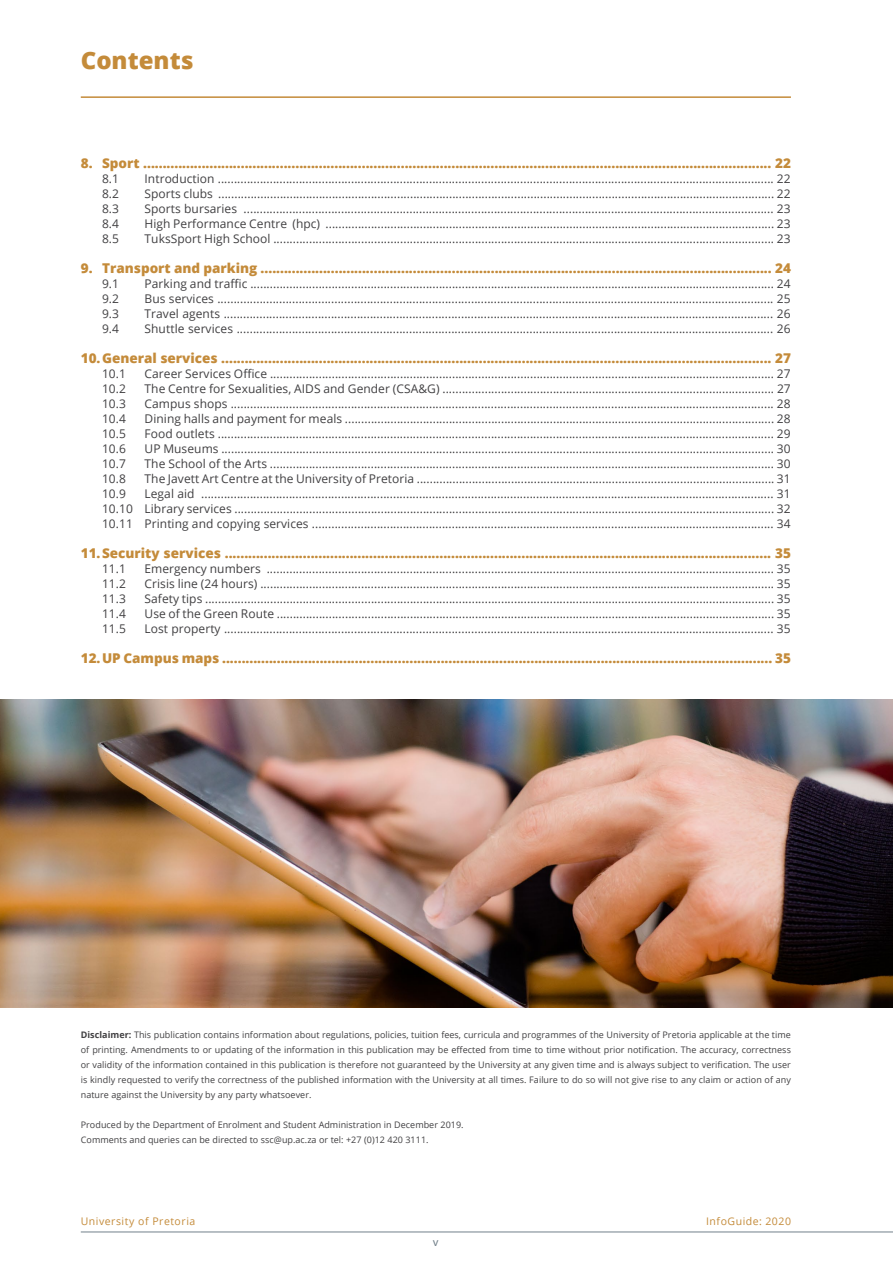
<style>
.page{position:relative;width:893px;height:1263px;background:#fff}
.page>*{position:absolute;margin:0;border:0;box-sizing:border-box;transform-origin:0 0}
.t1{font:800 24px "Open Sans";color:#c48b3a}
.t2{font:800 13.5px "Open Sans";color:#c48b3a}
.t3{font:12px/15px "Open Sans";letter-spacing:.005em;color:#414042;text-align:justify}
.t4{font:12px "Myriad Pro";color:#72808a}
.t5{font:10.5px "Open Sans";letter-spacing:.05em;color:#c48b3a}
.t6{font:9px/15px "Open Sans";letter-spacing:.005em;color:#414042;text-align:justify}
.s1{font-weight:700}
</style>
<div class="page">
<hr style="left:81px;top:1231px;width:812px;height:1px;background:#72808a">
<hr style="left:81px;top:96px;width:710px;height:2px;background:#c48b3a">
<img style="left:0;top:699px;width:893px;height:309px">
<h1 class="t1" style="left:81px;top:42px;width:114px">Contents</h1>
<p class="t2" style="left:81px;top:153px;width:712px">8. Sport ................................................................................................................................................................. 22</p>
<p class="t3" style="left:102px;top:171px;width:19px">8.1</p>
<p class="t3" style="left:145px;top:171px;width:648px">Introduction ........................................................................................................................................................................... 22</p>
<p class="t3" style="left:102px;top:186px;width:19px">8.2</p>
<p class="t3" style="left:145px;top:186px;width:648px">Sports clubs ........................................................................................................................................................................... 22</p>
<p class="t3" style="left:102px;top:201px;width:19px">8.3</p>
<p class="t3" style="left:145px;top:201px;width:648px">Sports bursaries ................................................................................................................................................................... 23</p>
<p class="t3" style="left:102px;top:216px;width:19px">8.4</p>
<p class="t3" style="left:145px;top:216px;width:648px">High Performance Centre (hpc) .......................................................................................................................................... 23</p>
<p class="t3" style="left:102px;top:231px;width:19px">8.5</p>
<p class="t3" style="left:145px;top:231px;width:648px">TuksSport High School .......................................................................................................................................................... 23</p>
<p class="t2" style="left:81px;top:258px;width:712px">9. Transport and parking ................................................................................................................................... 24</p>
<p class="t3" style="left:102px;top:276px;width:19px">9.1</p>
<p class="t3" style="left:145px;top:276px;width:648px">Parking and traffic ................................................................................................................................................................. 24</p>
<p class="t3" style="left:102px;top:291px;width:19px">9.2</p>
<p class="t3" style="left:145px;top:291px;width:648px">Bus services ........................................................................................................................................................................... 25</p>
<p class="t3" style="left:102px;top:306px;width:19px">9.3</p>
<p class="t3" style="left:145px;top:306px;width:648px">Travel agents ......................................................................................................................................................................... 26</p>
<p class="t3" style="left:102px;top:321px;width:19px">9.4</p>
<p class="t3" style="left:145px;top:321px;width:648px">Shuttle services ..................................................................................................................................................................... 26</p>
<p class="t2" style="left:81px;top:348px;width:712px">10.General services ............................................................................................................................................. 27</p>
<p class="t3" style="left:102px;top:366px;width:25px">10.1</p>
<p class="t3" style="left:145px;top:366px;width:648px">Career Services Office ........................................................................................................................................................... 27</p>
<p class="t3" style="left:102px;top:381px;width:25px">10.2</p>
<p class="t3" style="left:145px;top:381px;width:648px">The Centre for Sexualities, AIDS and Gender (CSA&amp;G) ...................................................................................................... 27</p>
<p class="t3" style="left:102px;top:396px;width:25px">10.3</p>
<p class="t3" style="left:145px;top:396px;width:648px">Campus shops ....................................................................................................................................................................... 28</p>
<p class="t3" style="left:102px;top:411px;width:25px">10.4</p>
<p class="t3" style="left:145px;top:411px;width:648px">Dining halls and payment for meals .................................................................................................................................... 28</p>
<p class="t3" style="left:102px;top:426px;width:25px">10.5</p>
<p class="t3" style="left:145px;top:426px;width:648px">Food outlets ........................................................................................................................................................................... 29</p>
<p class="t3" style="left:102px;top:441px;width:25px">10.6</p>
<p class="t3" style="left:145px;top:441px;width:648px">UP Museums .......................................................................................................................................................................... 30</p>
<p class="t3" style="left:102px;top:456px;width:25px">10.7</p>
<p class="t3" style="left:145px;top:456px;width:648px">The School of the Arts ........................................................................................................................................................... 30</p>
<p class="t3" style="left:102px;top:471px;width:25px">10.8</p>
<p class="t3" style="left:145px;top:471px;width:648px">The Javett Art Centre at the University of Pretoria .............................................................................................................. 31</p>
<p class="t3" style="left:102px;top:486px;width:25px">10.9</p>
<p class="t3" style="left:102px;top:486px;width:690px;text-indent:43px">Legal aid ................................................................................................................................................................................ 31<br>10.10 Library services ...................................................................................................................................................................... 32<br>10.11 Printing and copying services .............................................................................................................................................. 34</p>
<p class="t2" style="left:81px;top:543px;width:712px">11.Security services ............................................................................................................................................ 35</p>
<p class="t3" style="left:102px;top:561px;width:25px">11.1</p>
<p class="t3" style="left:145px;top:561px;width:648px">Emergency numbers ............................................................................................................................................................ 35</p>
<p class="t3" style="left:102px;top:576px;width:25px">11.2</p>
<p class="t3" style="left:145px;top:576px;width:648px">Crisis line (24 hours) .............................................................................................................................................................. 35</p>
<p class="t3" style="left:102px;top:591px;width:25px">11.3</p>
<p class="t3" style="left:145px;top:591px;width:648px">Safety tips ............................................................................................................................................................................... 35</p>
<p class="t3" style="left:102px;top:606px;width:25px">11.4</p>
<p class="t3" style="left:145px;top:606px;width:648px">Use of the Green Route ......................................................................................................................................................... 35</p>
<p class="t3" style="left:102px;top:621px;width:25px">11.5</p>
<p class="t3" style="left:145px;top:621px;width:648px">Lost property ......................................................................................................................................................................... 35</p>
<p class="t2" style="left:81px;top:648px;width:712px">12.UP Campus maps ............................................................................................................................................. 35</p>
<p class="t6" style="left:81px;top:1027px;width:712px"><span class="s1">Disclaimer:</span> This publication contains information about regulations, policies, tuition fees, curricula and programmes of the University of Pretoria applicable at the time of printing. Amendments to or updating of the information in this publication may be effected from time to time without prior notification. The accuracy, correctness or validity of the information contained in this publication is therefore not guaranteed by the University at any given time and is always subject to verification. The user is kindly requested to verify the correctness of the published information with the University at all times. Failure to do so will not give rise to any claim or action of any nature against the University by any party whatsoever.</p>
<p class="t6" style="left:81px;top:1117px;width:384px">Produced by the Department of Enrolment and Student Administration in December 2019.<br>Comments and queries can be directed to ssc@up.ac.za or tel: +27 (0)12 420 3111.</p>
<p class="t5" style="left:81px;top:1214px;width:116px">University of Pretoria</p>
<p class="t5" style="left:706px;top:1214px;width:86px">InfoGuide: 2020</p>
<p class="t4" style="left:433px;top:1235px;width:7px">v</p>
</div>
